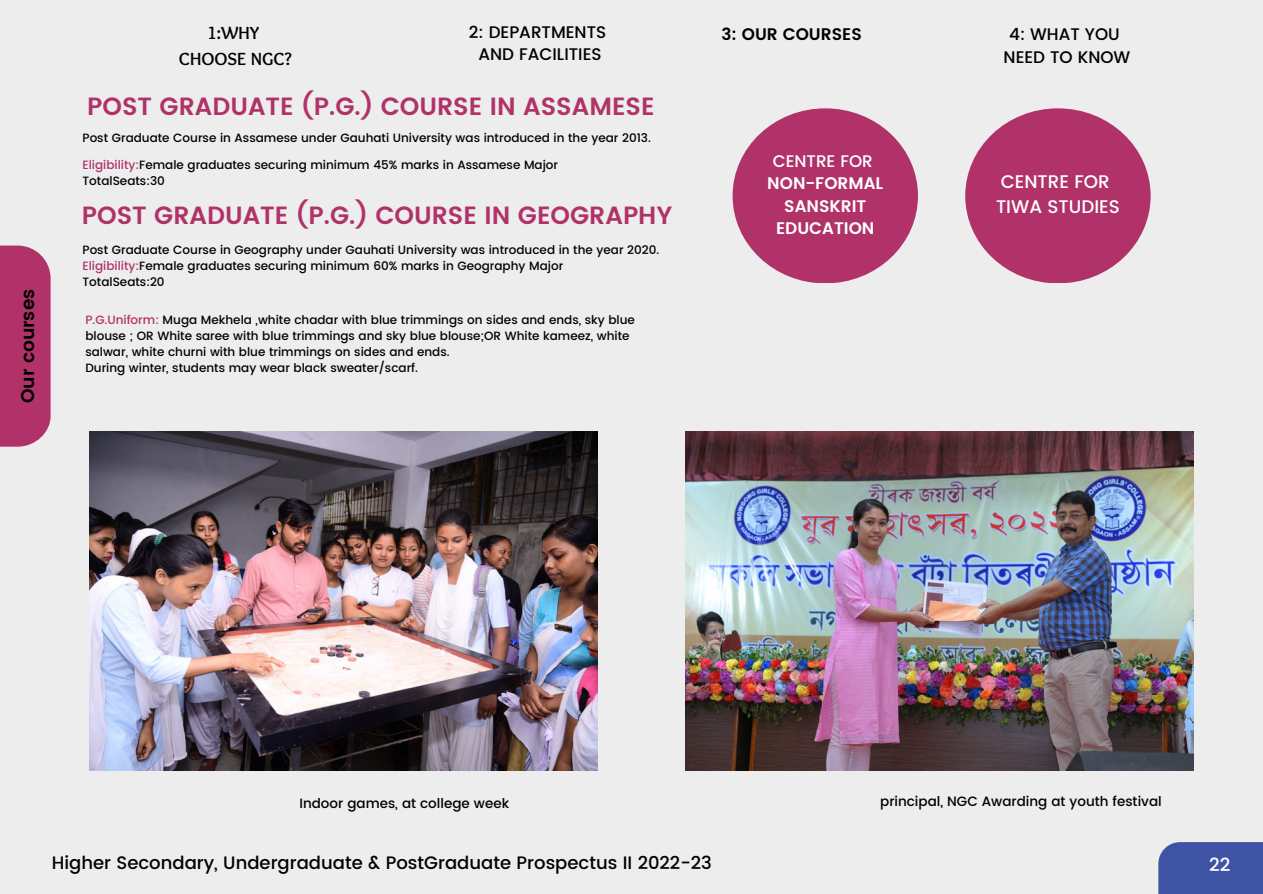
<style>
.page{position:relative;width:1263px;height:894px;background:#fff}
.page>*{position:absolute;margin:0;border:0;box-sizing:border-box;transform-origin:0 0}
.t1{font:600 24.9px "Poppins";color:#b13268}
.t2{font:600 18.45px "Poppins";color:#000}
.t3{font:500 18.45px "Poppins";color:#fff}
.t4{font:500 18.3px/24.8px "Poppins";color:#fff}
.t5{font:700 18.3px/25.8px "Sukar";color:#000;text-align:center}
.t6{font:500 18px "Poppins";color:#000}
.t7{font:500 16.8px/22.5px "Poppins";color:#000;text-align:center}
.t8{font:600 16.8px/22.5px "Poppins";color:#fff;text-align:center}
.t9{font:600 16.8px "Poppins";color:#000}
.t10{font:500 16.8px "Poppins";color:#fff}
.t11{font:500 13.5px "Poppins";color:#000}
.t12{font:500 12px/16px "Poppins";color:#000}
.s1{color:#b13268}
</style>
<div class="page">
<div style="left:0;top:0;width:1263px;height:893px;background:#ededed"></div>
<div style="left:0;top:245px;width:51px;height:201px;background:#b13268"></div>
<img style="left:685px;top:431px;width:508px;height:338px">
<img style="left:89px;top:431px;width:509px;height:338px">
<div style="left:1158px;top:841px;width:105px;height:52px;background:#3e53a3"></div>
<div style="left:733px;top:108px;width:185px;height:174px;background:#b13268;border-radius:50%"></div>
<div style="left:965px;top:108px;width:186px;height:174px;background:#b13268;border-radius:50%"></div>
<h2 class="t2" style="left:17px;top:403px;width:116px;rotate:-90deg">Our courses</h2>
<h3 class="t5" style="left:179px;top:21px;width:114px">1:WHY<br>CHOOSE NGC?</h3>
<h3 class="t7" style="left:469px;top:21px;width:139px">2: DEPARTMENTS<br>AND FACILITIES</h3>
<h3 class="t9" style="left:722px;top:25px;width:142px">3: OUR COURSES</h3>
<h3 class="t7" style="left:1003px;top:23px;width:128px">4: WHAT YOU<br>NEED TO KNOW</h3>
<h1 class="t1" style="left:87px;top:92px;width:569px">POST GRADUATE (P.G.) COURSE IN ASSAMESE</h1>
<p class="t12" style="left:83px;top:129px;width:570px">Post Graduate Course in Assamese under Gauhati University was introduced in the year 2013.</p>
<p class="t12" style="left:83px;top:156px;width:477px"><span class="s1">Eligibility:</span>Female graduates securing minimum 45% marks in Assamese Major<br>TotalSeats:30</p>
<h1 class="t1" style="left:82px;top:201px;width:592px">POST GRADUATE (P.G.) COURSE IN GEOGRAPHY</h1>
<p class="t12" style="left:83px;top:242px;width:578px">Post Graduate Course in Geography under Gauhati University was introduced in the year 2020.<br><span class="s1">Eligibility:</span>Female graduates securing minimum 60% marks in Geography Major<br>TotalSeats:20</p>
<p class="t12" style="left:85px;top:312px;width:551px"><span class="s1">P.G.Uniform:</span> Muga Mekhela ,white chadar with blue trimmings on sides and ends, sky blue blouse ; OR White saree with blue trimmings and sky blue blouse;OR White kameez, white salwar, white churni with blue trimmings on sides and ends.<br>During winter, students may wear black sweater/scarf.</p>
<h3 class="t10" style="left:773px;top:151px;width:102px">CENTRE FOR</h3>
<h3 class="t8" style="left:767px;top:172px;width:117px">NON-FORMAL<br>SANSKRIT<br>EDUCATION</h3>
<h3 class="t4" style="left:996px;top:169px;width:125px">CENTRE FOR<br>TIWA STUDIES</h3>
<p class="t11" style="left:299px;top:795px;width:211px">Indoor games, at college week</p>
<h3 class="t6" style="left:52px;top:852px;width:662px">Higher Secondary, Undergraduate &amp; PostGraduate Prospectus II 2022-23</h3>
<p class="t11" style="left:880px;top:792px;width:283px">principal, NGC Awarding at youth festival</p>
<h2 class="t3" style="left:1209px;top:854px;width:23px">22</h2>
</div>
